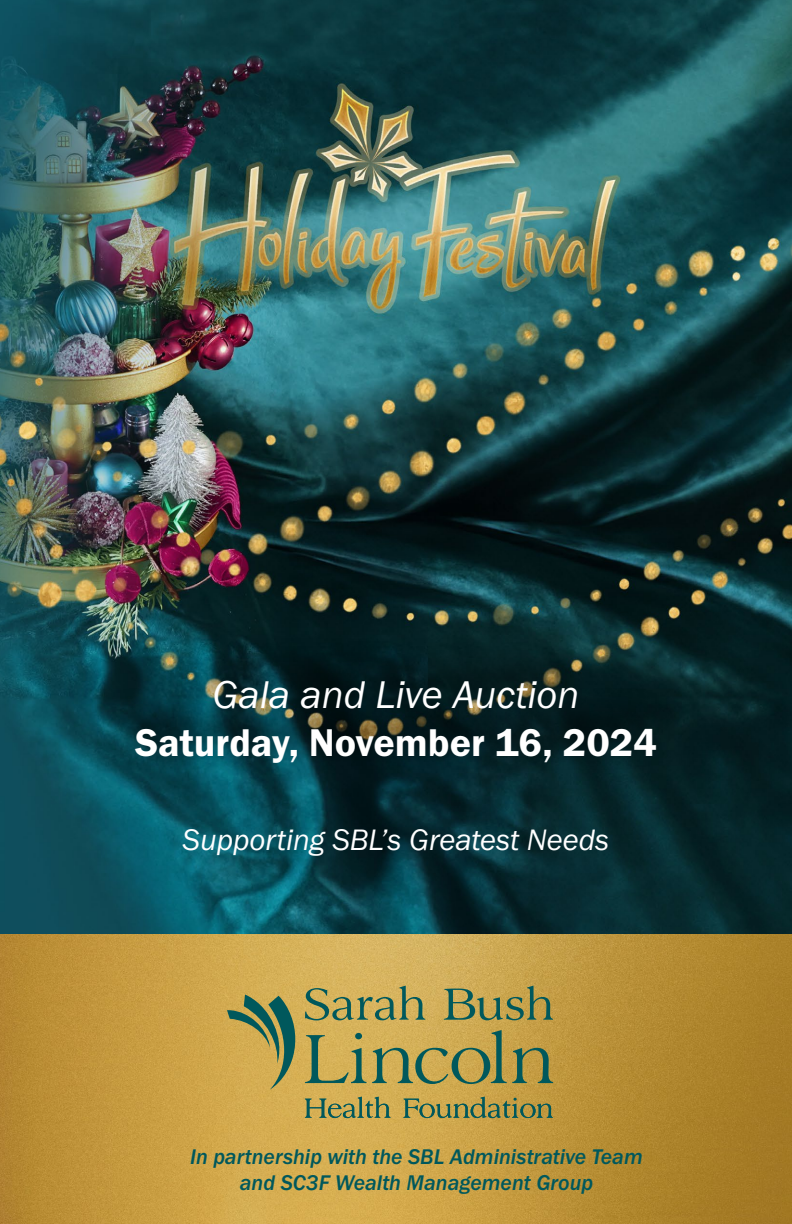
<style>
.page{position:relative;width:792px;height:1224px;background:#fff}
.page>*{position:absolute;margin:0;border:0;box-sizing:border-box;transform-origin:0 0}
.t1{font:40px "Franklin Gothic URW Dem";color:#fff}
.t2{font:40px "Franklin Gothic URW Boo Ita";color:#fff}
.t3{font:30.6px "Franklin Gothic URW Boo Ita";color:#fff}
.t4{font:22px/26.4px "Franklin Gothic URW Med Ita";color:#00585c;text-align:center}
</style>
<div class="page">
<img style="left:0;top:0;width:792px;height:935px">
<img style="left:0;top:935px;width:792px;height:289px">
<div style="left:96px;top:638px;width:577px;height:138px;background:#000;opacity:.75"></div>
<svg style="left:227px;top:986px;width:326px;height:104px;background:#aa9c55"></svg>
<svg style="left:305px;top:1097px;width:86px;height:21px;background:#969556"></svg>
<svg style="left:403px;top:1097px;width:150px;height:21px;background:#948f4e"></svg>
<h1 class="t2" style="left:213px;top:669px;width:368px">Gala and Live Auction</h1>
<h1 class="t1" style="left:135px;top:718px;width:523px">Saturday, November 16, 2024</h1>
<h2 class="t3" style="left:183px;top:821px;width:428px">Supporting SBL’s Greatest Needs</h2>
<p class="t4" style="left:190px;top:1143px;width:454px">In partnership with the SBL Administrative Team and SC3F Wealth Management Group</p>
</div>
